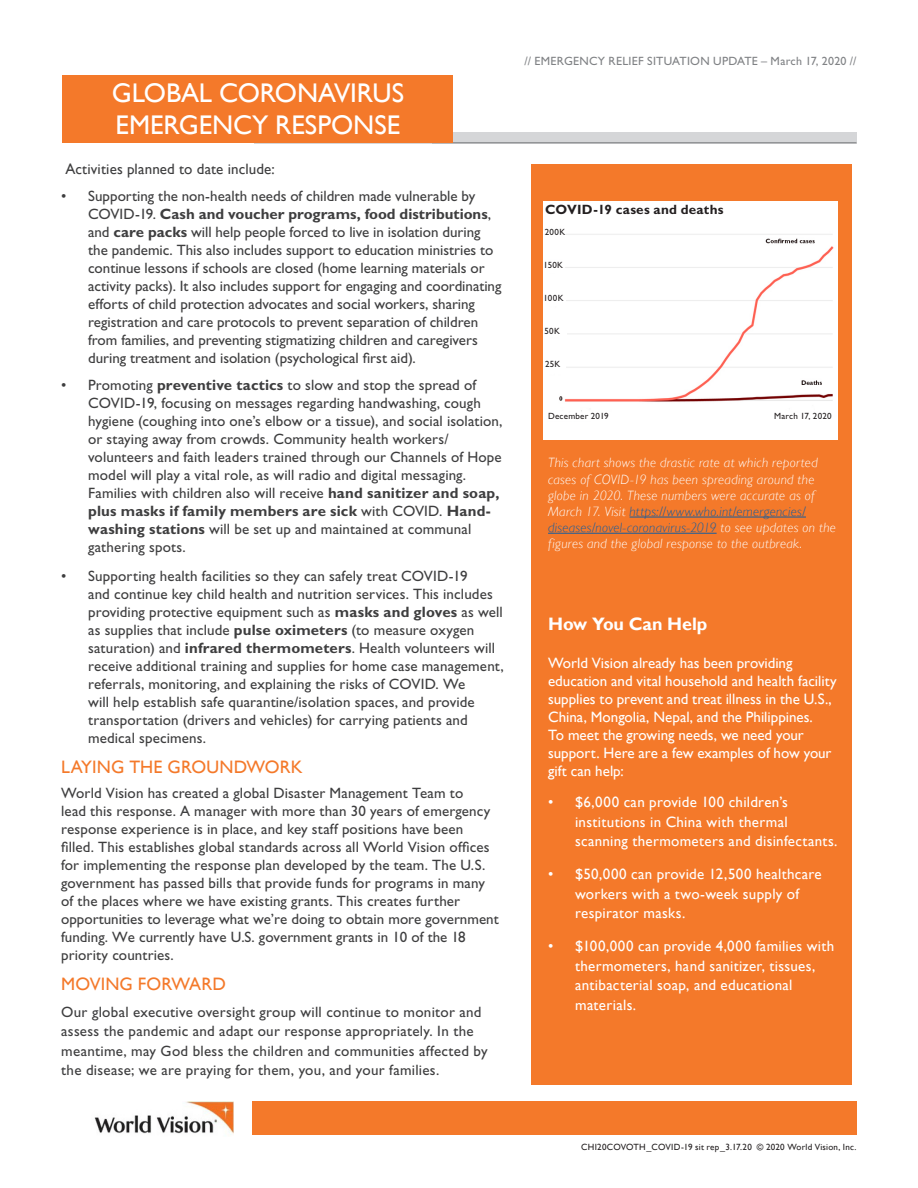
<style>
.page{position:relative;width:918px;height:1188px;background:#fff}
.page>*{position:absolute;margin:0;border:0;box-sizing:border-box;transform-origin:0 0}
.t1{font:27px/32.4px "Gill Sans";letter-spacing:-.005em;color:#fff}
.t2{font:18px "Gill Sans";letter-spacing:.005em;color:#f4792a}
.t3{font:700 18px "Gill Sans";letter-spacing:-.005em;color:#fff}
.t4{font:15px/18px "Gill Sans Std";letter-spacing:.005em;color:#3e3e3f}
.t5{font:15px/19.5px "Gill Sans";letter-spacing:.015em;color:#fff}
.t6{font:15px "Gill Sans";letter-spacing:.01em;color:#3e3e3f}
.Cutline{font:italic 300 13.5px/16.2px "Gill Sans";letter-spacing:.02em;color:#fff}
.t7{font:700 13.5px "Gill Sans Std";letter-spacing:.015em;color:#231f20}
.t8{font:12px "Gill Sans Std";letter-spacing:.02em;color:#808285}
.t9{font:9px "Gill Sans";letter-spacing:.025em;color:#231f20}
.t10{font:9px "Gill Sans Std";letter-spacing:.025em;color:#231f20}
.s1{font-weight:700}
.s2{font-family:"Gill Sans"}
.s3{color:#175d9e}
</style>
<div class="page">
<div style="left:531px;top:164px;width:321px;height:920px;background:#f4792a"></div>
<div style="left:254px;top:132px;width:602px;height:11px;background:#d5d6d8"></div>
<img style="left:94px;top:1101px;width:140px;height:34px">
<hr style="left:432px;top:142px;width:424px;height:1px;background:#787a7d">
<div style="left:63px;top:99px;width:265px;height:44px;background:#f4792a"></div>
<div style="left:252px;top:1101px;width:604px;height:34px;background:#f4792a"></div>
<hr style="left:630px;top:517px;width:176px;height:1px;background:#175d9e">
<hr style="left:548px;top:533px;width:169px;height:1px;background:#175d9e">
<div style="left:543px;top:201px;width:295px;height:239px;background:#fff"></div>
<div style="left:548px;top:413px;width:67px;height:7px;background:#fff"></div>
<div style="left:774px;top:413px;width:59px;height:7px;background:#fff"></div>
<div style="left:545px;top:361px;width:20px;height:7px;background:#fff"></div>
<div style="left:545px;top:328px;width:21px;height:7px;background:#fff"></div>
<div style="left:543px;top:295px;width:23px;height:7px;background:#fff"></div>
<div style="left:543px;top:262px;width:22px;height:7px;background:#fff"></div>
<div style="left:545px;top:229px;width:21px;height:9px;background:#fff"></div>
<div style="left:63px;top:75px;width:390px;height:67px;background:#f4792a"></div>
<p class="t1" style="left:112px;top:77px;width:294px">GLOBAL CORONAVIRUS<br>EMERGENCY RESPONSE</p>
<p class="t6" style="left:65px;top:160px;width:211px">Activities planned to date include:</p>
<p class="t4" style="left:88px;top:187px;width:415px;text-indent:-27px">• Supporting the non-health needs of children made vulnerable by COVID-19. <span class="s1">Cash and voucher programs, food distributions</span>, and <span class="s1">care packs</span> will help people forced to live in isolation during the pandemic. This also includes support to education ministries to continue lessons if schools are closed (home learning materials or activity packs). It also includes support for engaging and coordinating efforts of child protection advocates and social workers, sharing registration and care protocols to prevent separation of children from families, and preventing stigmatizing children and caregivers during treatment and isolation (psychological first aid).</p>
<p class="t4" style="left:88px;top:376px;width:416px;text-indent:-27px">• Promoting <span class="s1">preventive tactics</span> to slow and stop the spread of COVID-19, focusing on messages regarding handwashing, cough hygiene (coughing into one’s elbow or a tissue), and social isolation, or staying away from crowds. Community health workers/ volunteers and faith leaders trained through our Channels of Hope model will play a vital role, as will radio and digital messaging.<br>Families with children also will receive <span class="s1">hand sanitizer and soap, plus masks if family members are sick</span> with COVID. <span class="s1">Hand&shy;washing stations</span> will be set up and maintained at communal gathering spots.</p>
<p class="t4" style="left:88px;top:567px;width:417px;text-indent:-27px">• Supporting health facilities so they can safely treat COVID-19<br>and continue key child health and nutrition services. This includes providing protective equipment such as <span class="s1">masks and gloves</span> as well as supplies that include <span class="s1">pulse oximeters</span> (to measure oxygen saturation) and <span class="s1">infrared thermometers</span>. Health volunteers will receive additional training and supplies for home case management, referrals, monitoring, and explaining the risks of COVID. We<br>will help establish safe quarantine/isolation spaces, and provide transportation (drivers and vehicles) for carrying patients and medical specimens.</p>
<p class="t2" style="left:61px;top:756px;width:243px">LAYING THE GROUNDWORK</p>
<p class="t4" style="left:61px;top:784px;width:439px">World Vision has created a global Disaster Management Team to<br>lead this response. A manager with more than 30 years of emergency response experience is in place, and key staff positions have been filled. This establishes global standards across all World Vision offices for implementing the response plan developed by the team. The U.S. government has passed bills that provide funds for programs in many of the places where we have existing grants. This creates further opportunities to leverage what we’re doing to obtain more government funding. We currently have U.S. government grants in 10 of the 1<span class="s2">8 </span>priority countries.</p>
<p class="t2" style="left:61px;top:973px;width:166px">MOVING FORWARD</p>
<p class="t4" style="left:61px;top:1002px;width:428px;line-height:19.5px">Our global executive oversight group will continue to monitor and assess the pandemic and adapt our response appropriately. In the meantime, may God bless the children and communities affected by the disease; we are praying for them, you, and your families.</p>
<p class="t8" style="left:525px;top:54px;width:333px"><span class="s2">//</span> EMERGENCY RELIEF SITUATION UPDATE – March 17, 2020 <span class="s2">//</span></p>
<p class="t7" style="left:545px;top:201px;width:180px">COVID-19 cases and deaths</p>
<p class="t10" style="left:545px;top:227px;width:22px">200K</p>
<p class="t10" style="left:543px;top:260px;width:21px">150K</p>
<p class="t10" style="left:543px;top:293px;width:22px">100K</p>
<p class="t10" style="left:545px;top:326px;width:17px">50K</p>
<p class="t10" style="left:545px;top:358px;width:17px">25K</p>
<p class="t10" style="left:548px;top:411px;width:62px">December 2019</p>
<p class="t10" style="left:774px;top:411px;width:59px">March 17, 2020</p>
<p class="Cutline" style="left:548px;top:455px;width:289px">This chart shows the drastic rate at which reported cases of COVID-19 has been spreading around the globe in 2020. These numbers were accurate as of March 17. Visit <span class="s3">https://www.who.int/emergencies/ diseases/novel-coronavirus-2019</span> to see updates on the figures and the global response to the outbreak.</p>
<p class="t3" style="left:548px;top:614px;width:161px">How You Can Help</p>
<p class="t5" style="left:548px;top:654px;width:290px;line-height:18px">World Vision already has been providing education and vital household and health facility supplies to prevent and treat illness in the U.S., China, Mongolia, Nepal, and the Philippines.<br>To meet the growing needs, we need your support. Here are a few examples of how your gift can help:</p>
<p class="t5" style="left:575px;top:793px;width:264px;text-indent:-27px">• $6,000 can provide 100 children’s institutions in China with thermal scanning thermometers and disinfectants.</p>
<p class="t5" style="left:575px;top:865px;width:248px;text-indent:-27px">• $50,000 can provide 12,500 healthcare workers with a two-week supply of respirator masks.</p>
<p class="t5" style="left:575px;top:937px;width:261px;text-indent:-27px">• $100,000 can provide 4,000 families with thermometers, hand sanitizer, tissues, antibacterial soap, and educational materials.</p>
<p class="t9" style="left:581px;top:1141px;width:277px">CHI20COVOTH_COVID-19 sit rep_3.17.20 © 2020 World Vision, Inc.</p>
</div>
